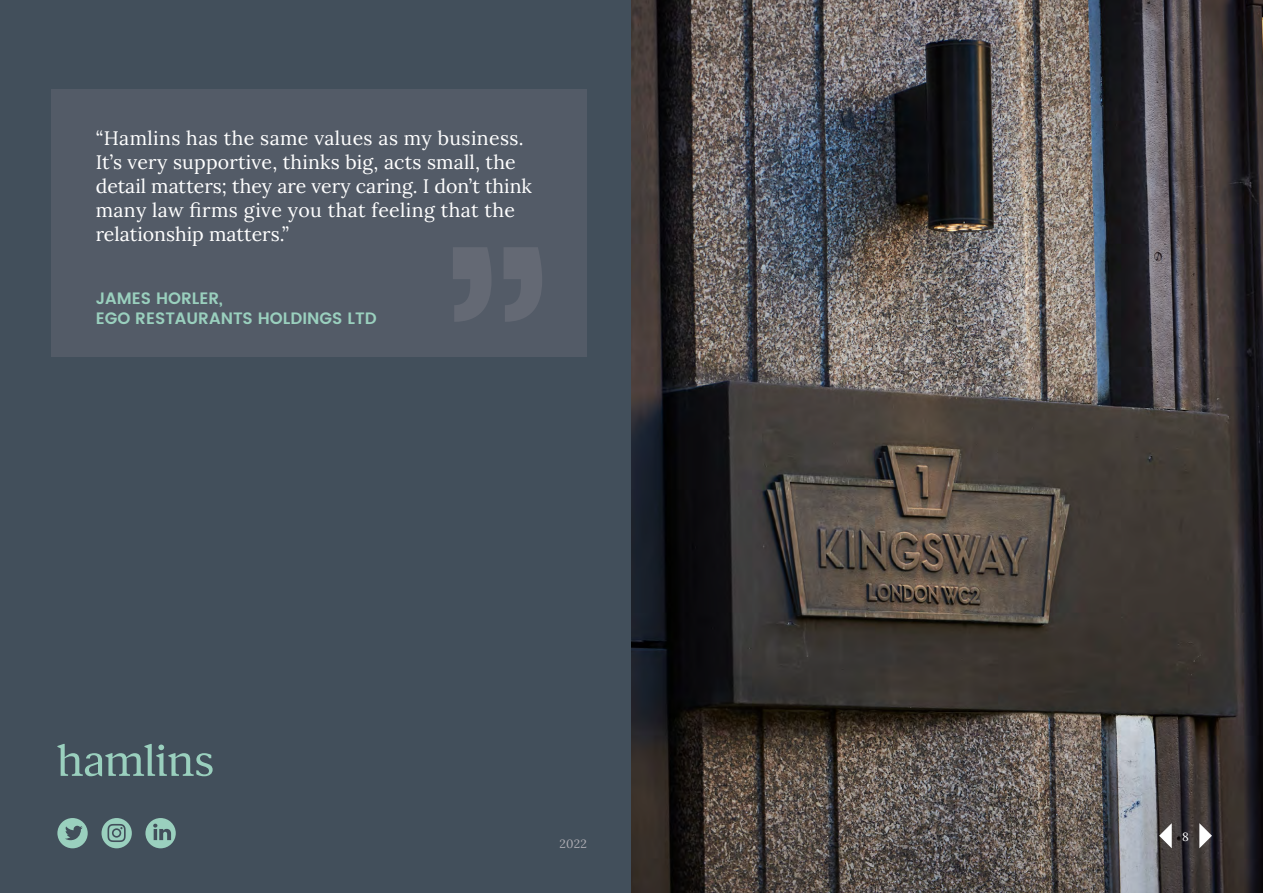
<style>
.page{position:relative;width:1263px;height:893px;background:#fff}
.page>*{position:absolute;margin:0;border:0;box-sizing:border-box;transform-origin:0 0}
.t1{font:19.5px/24px "Lora";letter-spacing:.01em;color:#fff}
.t2{font:600 16.5px/19.5px "Poppins";color:#9ad0be}
.t3{font:12px "Lora";color:#adacb2}
.t4{font:12px "Lora";color:#fff}
</style>
<div class="page">
<div style="left:0;top:0;width:631px;height:893px;background:#424f5b"></div>
<div style="left:51px;top:89px;width:536px;height:268px;background:#535b67"></div>
<img style="left:631px;top:0;width:632px;height:893px">
<svg style="left:1199px;top:823px;width:13px;height:25px"></svg>
<svg style="left:1159px;top:823px;width:13px;height:25px"></svg>
<svg style="left:57px;top:744px;width:156px;height:32px"></svg>
<svg style="left:57px;top:818px;width:31px;height:30px"></svg>
<svg style="left:102px;top:818px;width:30px;height:30px"></svg>
<svg style="left:145px;top:818px;width:31px;height:30px"></svg>
<svg style="left:453px;top:247px;width:89px;height:75px"></svg>
<p class="t1" style="left:96px;top:125px;width:438px">“Hamlins has the same values as my business.<br>It’s very supportive, thinks big, acts small, the detail matters; they are very caring. I don’t think many law firms give you that feeling that the relationship matters.”</p>
<p class="t2" style="left:96px;top:289px;width:282px">JAMES HORLER,<br>EGO RESTAURANTS HOLDINGS LTD</p>
<p class="t3" style="left:559px;top:834px;width:29px">2022</p>
<p class="t4" style="left:1182px;top:828px;width:8px">8</p>
</div>
